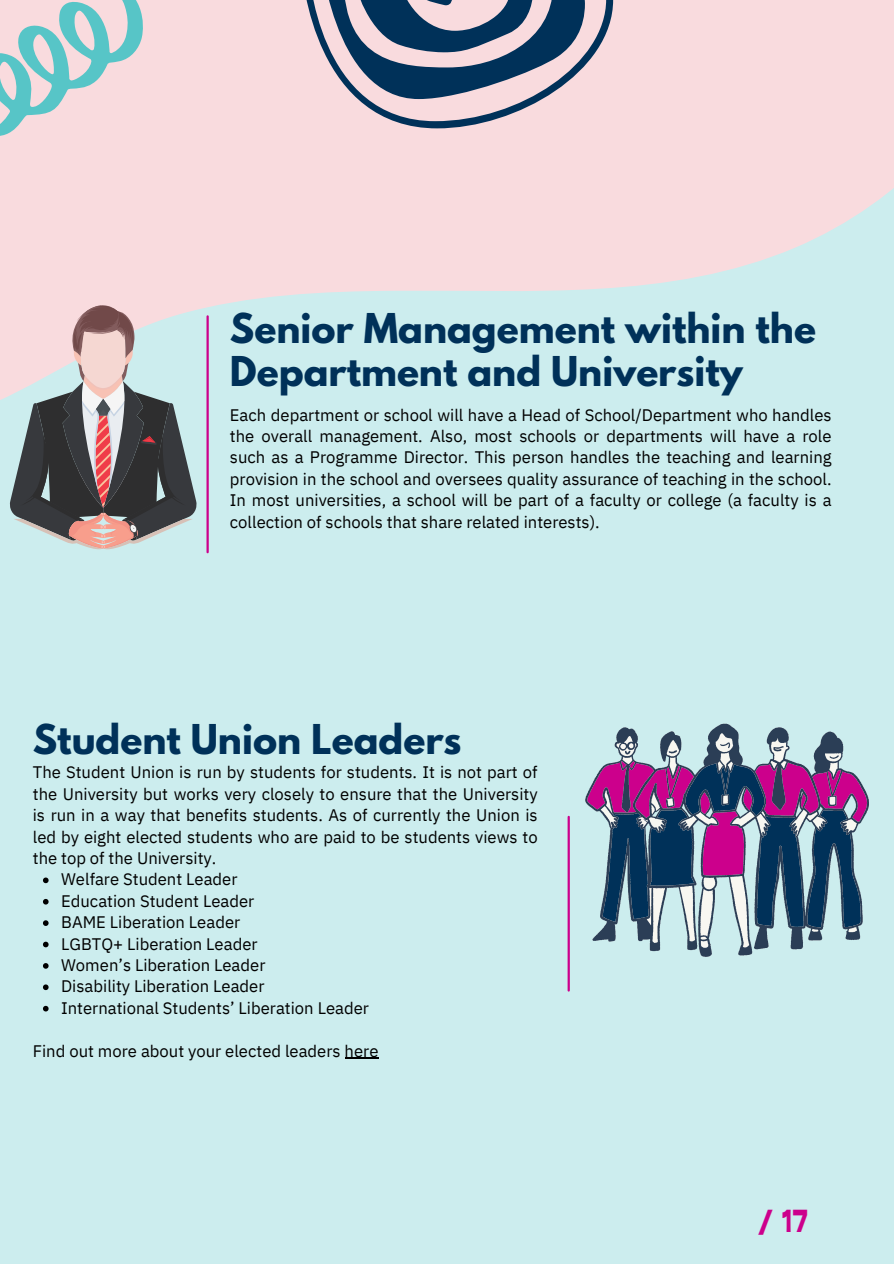
<style>
.page{position:relative;width:894px;height:1264px;background:#fff}
.page>*{position:absolute;margin:0;border:0;box-sizing:border-box;transform-origin:0 0}
.t1{font:700 36.45px/42.8px "League Spartan";color:#003159}
.t2{font:800 31.8px "Stadio Deva";color:#cc008c}
.t3{font:16.65px/21.3px "IBM Plex Sans";color:#000;text-align:justify}
</style>
<div class="page">
<div style="left:0;top:0;width:893px;height:1263px;background:#ccedee"></div>
<svg style="left:0;top:0;width:893px;height:504px;fill:#f9dbde"></svg>
<svg style="left:301px;top:0;width:340px;height:128px;background:#9e9dad"></svg>
<hr style="left:567px;top:816px;width:2px;height:174px;background:#cc008c">
<svg style="left:0;top:0;width:152px;height:162px;background:#cbd4d7"></svg>
<hr style="left:206px;top:316px;width:3px;height:236px;background:#cc008c">
<svg style="left:10px;top:302px;width:187px;height:248px"></svg>
<svg style="left:585px;top:723px;width:283px;height:234px"></svg>
<svg style="left:43px;top:877px;width:6px;height:6px"></svg>
<svg style="left:43px;top:898px;width:6px;height:6px"></svg>
<svg style="left:43px;top:920px;width:6px;height:5px"></svg>
<svg style="left:43px;top:941px;width:6px;height:6px"></svg>
<svg style="left:43px;top:963px;width:6px;height:5px"></svg>
<svg style="left:43px;top:984px;width:6px;height:6px"></svg>
<svg style="left:43px;top:1005px;width:6px;height:6px"></svg>
<hr style="left:344px;top:1057px;width:34px;height:1px;background:#000">
<h1 class="t1" style="left:230px;top:312px;width:587px">Senior Management within the<br>Department and University</h1>
<p class="t3" style="left:230px;top:404px;width:603px">Each department or school will have a Head of School/Department who handles the overall management. Also, most schools or departments will have a role such as a Programme Director. This person handles the teaching and learning provision in the school and oversees quality assurance of teaching in the school.<br>In most universities, a school will be part of a faculty or college (a faculty is a collection of schools that share related interests).</p>
<h1 class="t1" style="left:33px;top:723px;width:430px">Student Union Leaders</h1>
<p class="t3" style="left:33px;top:761px;width:506px">The Student Union is run by students for students. It is not part of</p>
<p class="t3" style="left:33px;top:783px;width:506px">the University but works very closely to ensure that the University</p>
<p class="t3" style="left:33px;top:804px;width:506px">is run in a way that benefits students. As of currently the Union is</p>
<p class="t3" style="left:33px;top:825px;width:506px">led by eight elected students who are paid to be students views to</p>
<p class="t3" style="left:33px;top:847px;width:185px">the top of the University.</p>
<p class="t3" style="left:61px;top:868px;width:178px">Welfare Student Leader</p>
<p class="t3" style="left:61px;top:889px;width:195px">Education Student Leader</p>
<p class="t3" style="left:61px;top:911px;width:180px">BAME Liberation Leader</p>
<p class="t3" style="left:61px;top:932px;width:198px">LGBTQ+ Liberation Leader</p>
<p class="t3" style="left:61px;top:954px;width:206px">Women’s Liberation Leader</p>
<p class="t3" style="left:61px;top:975px;width:205px">Disability Liberation Leader</p>
<p class="t3" style="left:61px;top:996px;width:309px">International Students’ Liberation Leader</p>
<p class="t3" style="left:33px;top:1039px;width:347px">Find out more about your elected leaders here</p>
<h2 class="t2" style="left:758px;top:1201px;width:52px">/ 17</h2>
</div>
